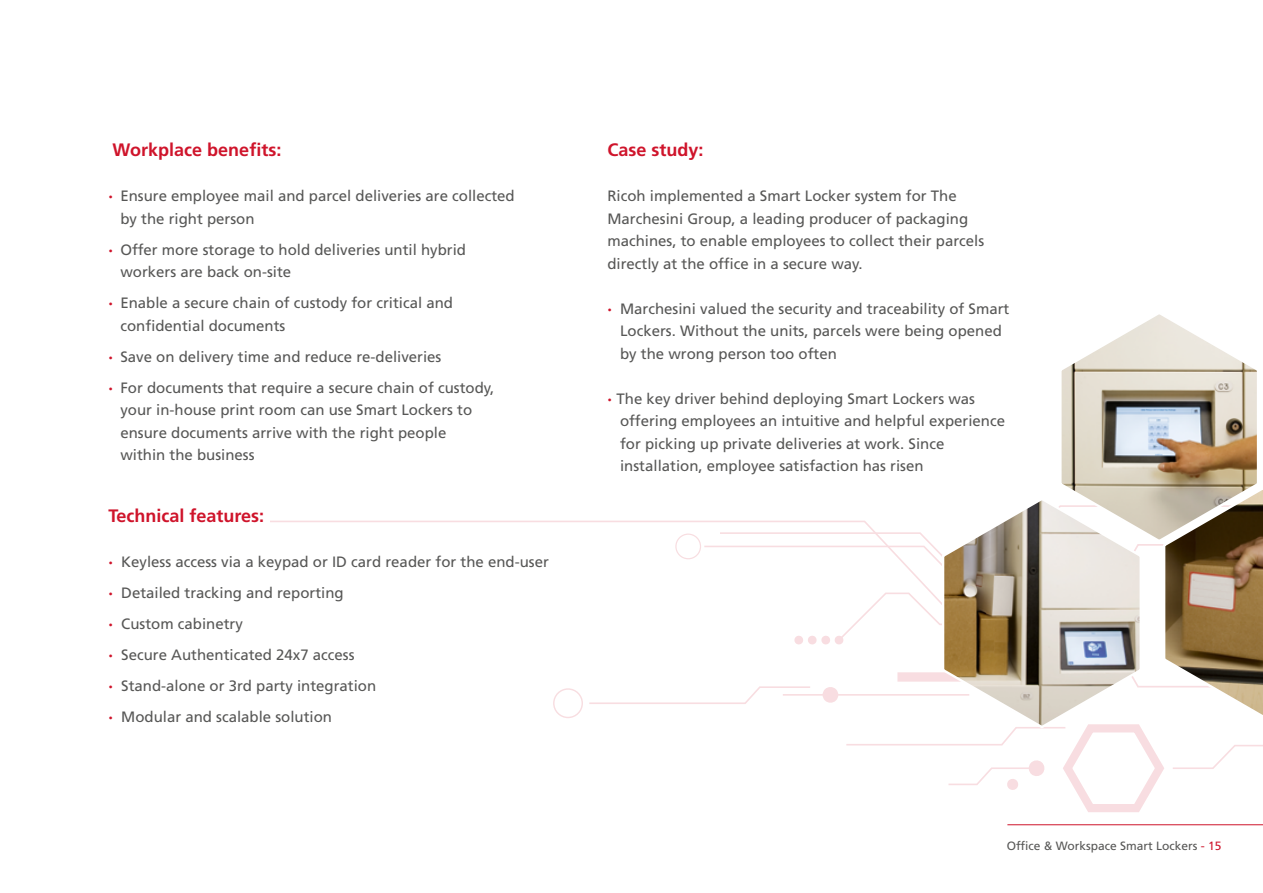
<style>
.page{position:relative;width:1263px;height:893px;background:#fff}
.page>*{position:absolute;margin:0;border:0;box-sizing:border-box;transform-origin:0 0}
.t1{font:700 18px "Frutiger LT Std";color:#cf142b}
.t2{font:15px/22.5px "Frutiger LT Std";color:#575756}
.t3{font:12px "Frutiger LT Std";color:#575756}
.s1{font-weight:900;color:#cf142b}
.s2{color:#cf142b}
</style>
<div class="page">
<div style="left:553px;top:688px;width:30px;height:30px;border:1px solid #cf152b;border-radius:50%"></div>
<svg style="left:271px;top:520px;width:317px;height:2px"></svg>
<svg style="left:588px;top:490px;width:675px;height:322px"></svg>
<svg style="left:1058px;top:314px;width:203px;height:230px"></svg>
<svg style="left:941px;top:496px;width:203px;height:234px"></svg>
<hr style="left:1007px;top:824px;width:256px;height:1px;background:#cf142b">
<p class="t1" style="left:113px;top:139px;width:170px">Workplace benefits:</p>
<p class="t2" style="left:120px;top:185px;width:396px;text-indent:-12px"><span class="s1">·</span> Ensure employee mail and parcel deliveries are collected by the right person</p>
<p class="t2" style="left:120px;top:238px;width:347px;text-indent:-12px"><span class="s1">·</span> Offer more storage to hold deliveries until hybrid workers are back on-site</p>
<p class="t2" style="left:120px;top:292px;width:334px;text-indent:-12px"><span class="s1">·</span> Enable a secure chain of custody for critical and confidential documents</p>
<p class="t2" style="left:108px;top:341px;width:387px;line-height:31px"><span class="s1">·</span> Save on delivery time and reduce re-deliveries<br><span class="s1">·</span> For documents that require a secure chain of custody,</p>
<p class="t2" style="left:120px;top:399px;width:353px">your in-house print room can use Smart Lockers to ensure documents arrive with the right people within the business</p>
<p class="t1" style="left:108px;top:505px;width:157px">Technical features:</p>
<p class="t2" style="left:108px;top:547px;width:442px;line-height:31px"><span class="s1">·</span> Keyless access via a keypad or ID card reader for the end-user <span class="s1">·</span> Detailed tracking and reporting<br><span class="s1">·</span> Custom cabinetry<br><span class="s1">·</span> Secure Authenticated 24x7 access<br><span class="s1">·</span> Stand-alone or 3rd party integration<br><span class="s1">·</span> Modular and scalable solution</p>
<p class="t1" style="left:607px;top:139px;width:98px">Case study:</p>
<p class="t2" style="left:607px;top:185px;width:378px">Ricoh implemented a Smart Locker system for The Marchesini Group, a leading producer of packaging machines, to enable employees to collect their parcels directly at the office in a secure way.</p>
<p class="t2" style="left:620px;top:297px;width:391px;text-indent:-13px"><span class="s1">·</span> Marchesini valued the security and traceability of Smart<br>Lockers. Without the units, parcels were being opened by the wrong person too often</p>
<p class="t2" style="left:620px;top:387px;width:386px;text-indent:-13px"><span class="s1">·</span> The key driver behind deploying Smart Lockers was offering employees an intuitive and helpful experience for picking up private deliveries at work. Since installation, employee satisfaction has risen</p>
<p class="t3" style="left:1007px;top:839px;width:216px">Office &amp; Workspace Smart Lockers <span class="s2">- 15</span></p>
</div>
